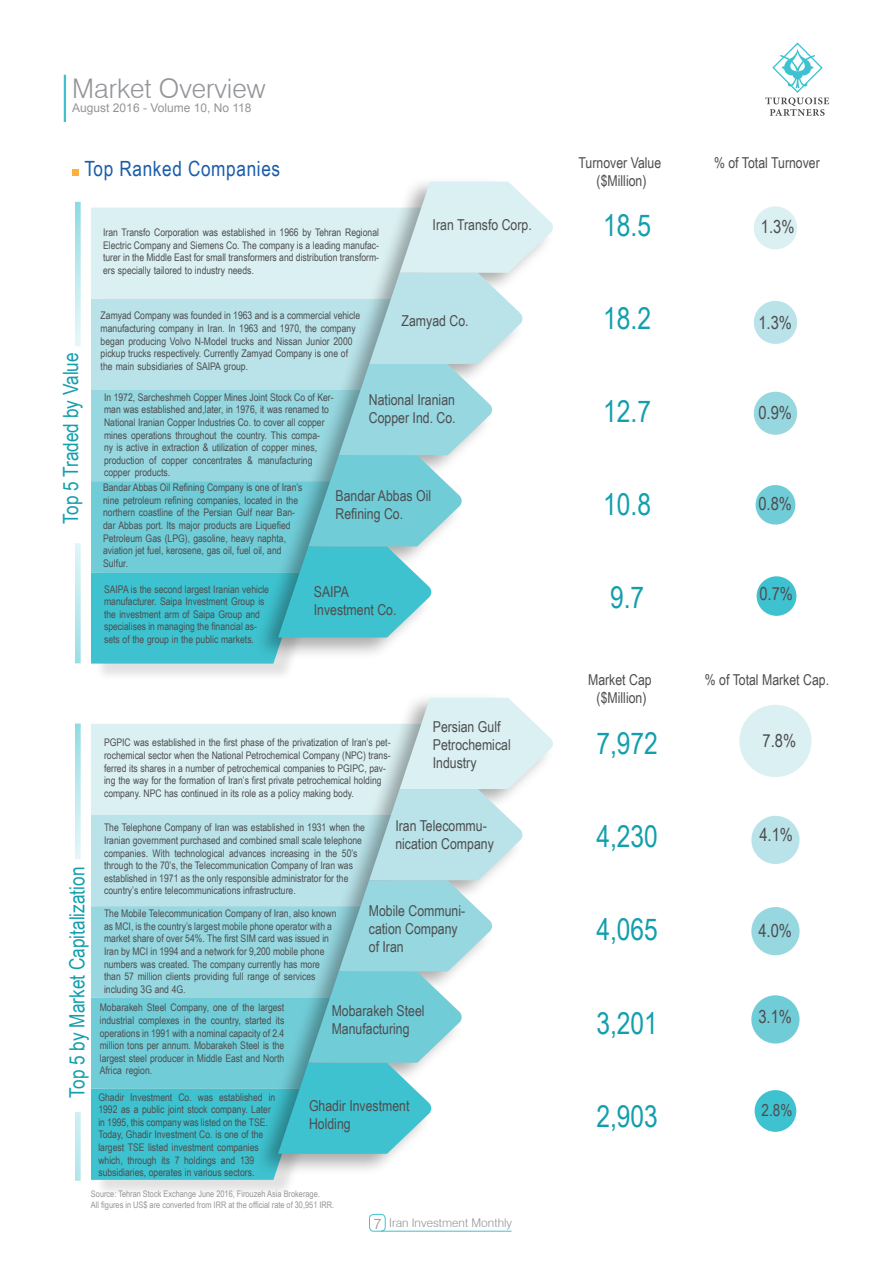
<style>
.page{position:relative;width:893px;height:1263px;background:#fff}
.page>*{position:absolute;margin:0;border:0;box-sizing:border-box;transform-origin:0 0}
.t1{font:30px "Arial Narrow";color:#129fad}
.t2{font:300 27px "Swiss 721 BT";color:#939598}
.t3{font:21px "Arial Narrow";color:#129fad}
.t4{font:21px "Arial Narrow";letter-spacing:.03em;color:#1a5caa}
.t5{font:18px "Arial Narrow";color:#4d4d4f}
.t6{font:16.5px "Arial Narrow";color:#4d4d4f}
.t7{font:15px/18px "Arial Narrow";color:#4d4d4f}
.t8{font:300 15px "Swiss 721 BT";color:#939598}
.t9{font:12px "Arial";color:#939598}
.t10{font:300 12px "Swiss 721 BT";color:#939598}
.t11{font:10.5px/12.6px "Arial Narrow";color:#4d4d4f}
.t12{font:9px/10.8px "Arial Narrow";color:#939598}
</style>
<div class="page">
<div style="left:369px;top:1214px;width:16px;height:17px;border:1px solid #3ec2cf;border-radius:4px"></div>
<hr style="left:381px;top:1231px;width:131px;height:1px;background:#3ec2cf">
<hr style="left:64px;top:75px;width:2px;height:47px;background:#3ec2cf">
<svg style="left:765px;top:42px;width:64px;height:74px"></svg>
<div style="left:755px;top:1090px;width:41px;height:42px;background:#3ec2cf;border-radius:21px"></div>
<div style="left:751px;top:995px;width:48px;height:48px;background:#70ccd7;border-radius:24px"></div>
<div style="left:751px;top:907px;width:48px;height:48px;background:#96d7e0;border-radius:24px"></div>
<div style="left:751px;top:816px;width:48px;height:48px;background:#b9e3e9;border-radius:24px"></div>
<div style="left:739px;top:705px;width:73px;height:72px;background:#dbf0f2;border-radius:36px"></div>
<div style="left:757px;top:576px;width:39px;height:40px;background:#3ec2cf;border-radius:20px"></div>
<div style="left:755px;top:485px;width:40px;height:40px;background:#70ccd7;border-radius:20px"></div>
<div style="left:754px;top:392px;width:43px;height:43px;background:#96d7e0;border-radius:22px"></div>
<div style="left:754px;top:301px;width:43px;height:43px;background:#b9e3e9;border-radius:22px"></div>
<div style="left:754px;top:206px;width:43px;height:43px;background:#dbf0f2;border-radius:22px"></div>
<div style="left:94px;top:209px;width:350px;height:472px;background:#000;opacity:.12"></div>
<svg style="left:91px;top:182px;width:462px;height:482px"></svg>
<div style="left:94px;top:725px;width:350px;height:473px;background:#000;opacity:.12"></div>
<svg style="left:91px;top:698px;width:462px;height:482px"></svg>
<svg style="left:75px;top:543px;width:6px;height:120px"></svg>
<svg style="left:75px;top:1112px;width:6px;height:69px"></svg>
<svg style="left:75px;top:202px;width:6px;height:144px"></svg>
<svg style="left:75px;top:723px;width:6px;height:136px"></svg>
<div style="left:72px;top:170px;width:7px;height:6px;background:#fbb040"></div>
<h2 class="t2" style="left:72px;top:72px;width:195px">Market Overview</h2>
<p class="t9" style="left:72px;top:100px;width:181px">August 2016 - Volume 10, No 118</p>
<h3 class="t4" style="left:84px;top:153px;width:197px">Top Ranked Companies</h3>
<p class="t11" style="left:103px;top:226px;width:277px">Iran Transfo Corporation was established in 1966 by Tehran Regional</p>
<p class="t11" style="left:103px;top:264px;width:152px">ers specially tailored to industry needs.</p>
<p class="t11" style="left:103px;top:238px;width:278px">Electric Company and Siemens Co. The company ais leading manufac-</p>
<p class="t11" style="left:103px;top:251px;width:277px">turer in the Middle East for small transformers and distribution transform-</p>
<h3 class="t7" style="left:433px;top:215px;width:101px">Iran Transfo Corp.</h3>
<h3 class="t3" style="left:55px;top:524px;width:173px;rotate:-90deg">Top 5 Traded by Value</h3>
<p class="t11" style="left:101px;top:309px;width:261px">Zamyad Company was founded in 1963 and ais commercial vehicle manufacturing company in Iran In. 1963 and 1970, the company began producing Volvo -N Model trucks and Nissan Junior 2000 pickup trucks respectively. Currently Zamyad Company is one of the main subsidiaries of SAIPA group.</p>
<p class="t11" style="left:104px;top:390px;width:231px">In 1972, Sarcheshmeh Copper Mines Joint Stock Co of Ker-</p>
<p class="t11" style="left:104px;top:416px;width:222px">National Iranian Copper Industries Co to. cover all copper</p>
<p class="t11" style="left:104px;top:441px;width:214px">ny is active in extraction &amp; utilization of copper mines,</p>
<p class="t11" style="left:104px;top:403px;width:227px">man was established and,later in, 1976, it was renamed to</p>
<p class="t11" style="left:104px;top:428px;width:217px">mines operations throughout the country. This compa-</p>
<p class="t11" style="left:258px;top:453px;width:56px">manufacturing</p>
<p class="t11" style="left:149px;top:453px;width:9px">of</p>
<p class="t11" style="left:247px;top:453px;width:7px">&amp;</p>
<p class="t11" style="left:104px;top:453px;width:68px">production copper products.</p>
<p class="t11" style="left:193px;top:453px;width:51px">concentrates</p>
<p class="t11" style="left:162px;top:453px;width:28px">copper</p>
<h3 class="t7" style="left:402px;top:311px;width:68px">Zamyad Co.</h3>
<h3 class="t7" style="left:369px;top:391px;width:88px">National Iranian<br>Copper Ind. Co.</h3>
<p class="t11" style="left:103px;top:481px;width:201px">Bandar Abbas Oil Refining Company is one of Iran s’ nine petroleum refining companies, located in the</p>
<p class="t11" style="left:103px;top:519px;width:189px">dar Abbas port. Its major products are Liquefied</p>
<p class="t11" style="left:103px;top:506px;width:193px">northern coastline of the Persian Gulf near Ban-</p>
<p class="t11" style="left:103px;top:531px;width:184px">Petroleum Gas (LPG ,) gasoline, heavy naphta, aviation jet fuel, kerosene, gas oil, fuel oil, and<br>Sulfur.</p>
<p class="t11" style="left:104px;top:582px;width:166px">SAIPA is the second largest Iranian vehicle manufacturer. Saipa Investment Group is the investment arm of Saipa Group and</p>
<p class="t11" style="left:104px;top:632px;width:151px">sets of the group in the public markets.</p>
<p class="t11" style="left:104px;top:620px;width:154px">specialises in managing the financial as-</p>
<h3 class="t7" style="left:335px;top:486px;width:97px">Bandar Abbas Oil<br>Refining Co.</h3>
<h3 class="t7" style="left:314px;top:582px;width:84px">SAIPA<br>Investment Co.</h3>
<h3 class="t3" style="left:62px;top:1097px;width:232px;rotate:-90deg">Top 5 by Market Capitalization</h3>
<p class="t11" style="left:104px;top:736px;width:288px">PGPIC was established in the first phase of the privatization of Iran s’ pet-</p>
<p class="t11" style="left:104px;top:749px;width:288px">rochemical sector when the National Petrochemical Company (NPC) trans-</p>
<p class="t11" style="left:104px;top:761px;width:284px">ferred its shares in a number of petrochemical companies to PGIPC, pav-</p>
<p class="t11" style="left:104px;top:774px;width:279px">ing the way for the formation of Iran s’ first private petrochemical holding</p>
<h3 class="t7" style="left:433px;top:717px;width:79px">Persian Gulf<br>Petrochemical<br>Industry</h3>
<p class="t11" style="left:104px;top:786px;width:251px">company. NPC has continued in its role as a policy making body.</p>
<p class="t11" style="left:104px;top:821px;width:263px">The Telephone Company of Iran was established in 1931 when the Iranian government purchased and combined small scale telephone companies. With technological advances increasing in the 50 s’ through to the 70 ,s’ the Telecommunication Company of Iran was established in 1971 as the only responsible administrator for the country s’ entire telecommunications infrastructure.</p>
<h3 class="t7" style="left:395px;top:816px;width:93px">Iran Telecommu-</h3>
<h3 class="t7" style="left:395px;top:834px;width:100px">nication Company</h3>
<p class="t11" style="left:104px;top:907px;width:234px">The Mobile Telecommunication Company of Iran, also known as MCI is, the country s’ largest mobile phone operator with a market share of over 54%. The first SIM card was issued in Iran by MCI in 1994 and a network for 9,200 mobile phone numbers was created. The company currently has more than 57 million clients providing full range of services including G3 and G4 .</p>
<h3 class="t7" style="left:369px;top:901px;width:98px">Mobile Communi-</h3>
<h3 class="t7" style="left:369px;top:937px;width:36px">of Iran</h3>
<h3 class="t7" style="left:369px;top:919px;width:90px">cation Company</h3>
<p class="t11" style="left:100px;top:1001px;width:186px;text-align:justify">Mobarakeh Steel Company, one of the largest industrial complexes in the country, started its operations in 1991 with a nominal capacity of 2.4 million tons per annum. Mobarakeh Steel is the largest steel producer in Middle East and North Africa region.</p>
<p class="t11" style="left:269px;top:1090px;width:8px">in</p>
<p class="t11" style="left:98px;top:1090px;width:174px">Ghadir<br>1992 as a public joint stock company. Later in 1995, this company was listed on the TSE.<br>Today, Ghadir Investment Co is. one of the largest TSE listed investment companies which, through its 7 holdings and 139 subsidiaries, operates in various sectors.</p>
<p class="t11" style="left:178px;top:1090px;width:15px">Co.</p>
<p class="t11" style="left:130px;top:1090px;width:44px">Investment</p>
<p class="t11" style="left:219px;top:1090px;width:45px">established</p>
<p class="t11" style="left:198px;top:1090px;width:17px">was</p>
<h3 class="t7" style="left:332px;top:1001px;width:94px">Mobarakeh Steel<br>Manufacturing</h3>
<h3 class="t7" style="left:309px;top:1096px;width:102px">Ghadir Investment<br>Holding</h3>
<p class="t12" style="left:91px;top:1188px;width:245px">Source: Tehran Stock Exchange June 2016, Firouzeh Asia Brokerage.<br>All figures in US$ are converted from IRR at the official rate of 30,951 IRR.</p>
<h3 class="t8" style="left:373px;top:1214px;width:9px">7</h3>
<p class="t10" style="left:389px;top:1216px;width:125px">Iran Investment Monthly</p>
<h3 class="t7" style="left:578px;top:153px;width:84px;text-align:center">Turnover Value $( Million(</h3>
<h3 class="t7" style="left:714px;top:153px;width:107px">% of Total Turnover</h3>
<h1 class="t1" style="left:603px;top:204px;width:49px">18.5</h1>
<h3 class="t5" style="left:761px;top:213px;width:35px">1.3%</h3>
<h1 class="t1" style="left:603px;top:297px;width:49px">18.2</h1>
<h3 class="t5" style="left:758px;top:310px;width:35px">1.3%</h3>
<h1 class="t1" style="left:603px;top:390px;width:49px">12.7</h1>
<h3 class="t5" style="left:758px;top:400px;width:35px">0.9%</h3>
<h1 class="t1" style="left:603px;top:483px;width:49px">10.8</h1>
<h3 class="t5" style="left:758px;top:490px;width:35px">0.8%</h3>
<h1 class="t1" style="left:610px;top:576px;width:36px">9.7</h1>
<h3 class="t5" style="left:759px;top:580px;width:35px">0.7%</h3>
<h3 class="t7" style="left:588px;top:670px;width:65px;text-align:center">Market Cap $( Million(</h3>
<h3 class="t7" style="left:705px;top:670px;width:126px">% of Total Market Cap.</h3>
<h1 class="t1" style="left:596px;top:722px;width:63px">7,972</h1>
<h3 class="t5" style="left:763px;top:727px;width:35px">7.8%</h3>
<h1 class="t1" style="left:596px;top:815px;width:63px">4,230</h1>
<h3 class="t5" style="left:759px;top:822px;width:35px">4.1%</h3>
<h1 class="t1" style="left:596px;top:908px;width:63px">4,065</h1>
<h3 class="t5" style="left:758px;top:917px;width:35px">4.0%</h3>
<h1 class="t1" style="left:596px;top:1001px;width:63px">3,201</h1>
<h3 class="t5" style="left:758px;top:1003px;width:35px">3.1%</h3>
<h1 class="t1" style="left:596px;top:1094px;width:63px">2,903</h1>
<h3 class="t6" style="left:761px;top:1098px;width:32px">2.8%</h3>
</div>
